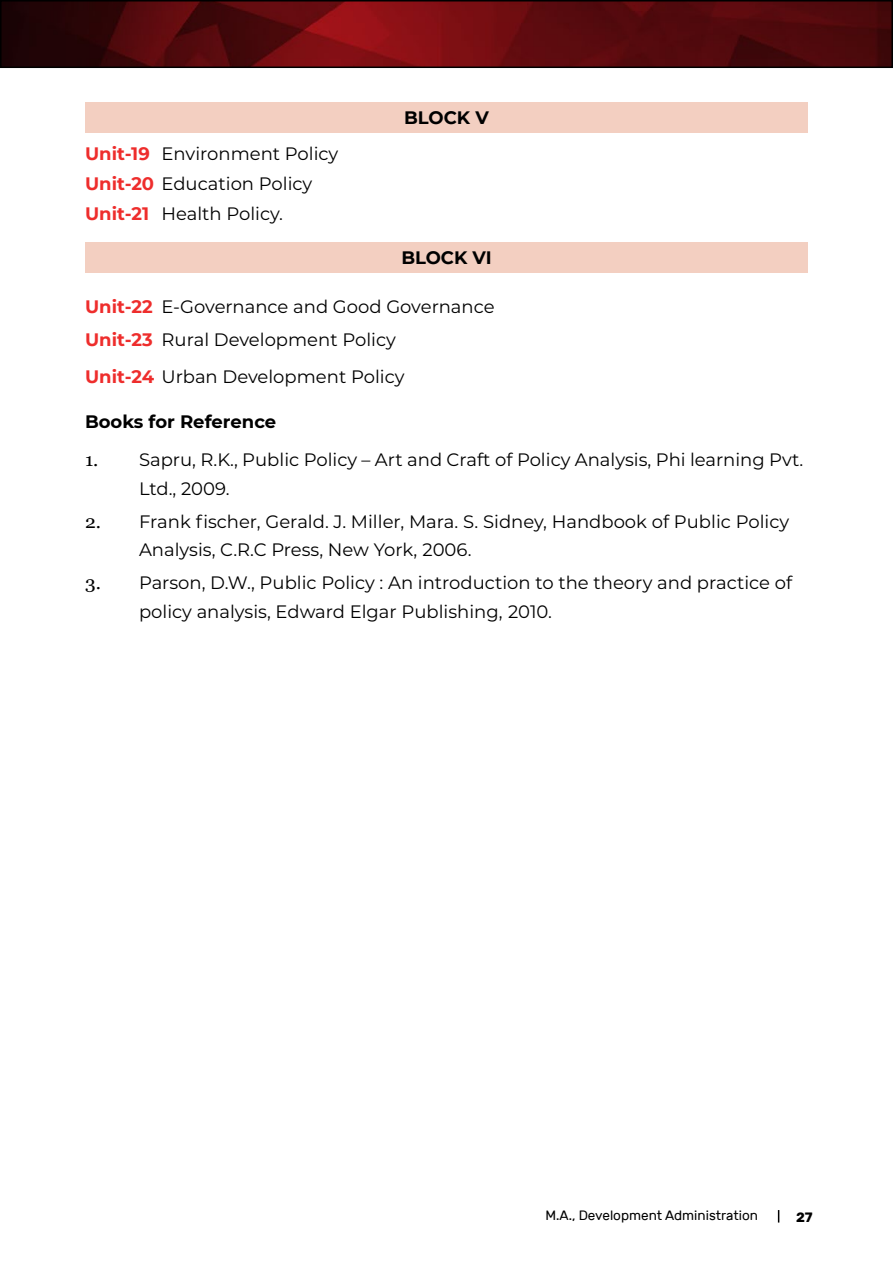
<style>
.page{position:relative;width:893px;height:1263px;background:#fff}
.page>*{position:absolute;margin:0;border:0;box-sizing:border-box;transform-origin:0 0}
.t1{font:18px/28.7px "Montserrat";color:#000}
.t2{font:700 18px "Montserrat";color:#000}
.t3{font:13.5px "Rubik";color:#000}
.t4{font:700 13.5px "Rubik";color:#000}
.s1{font-weight:700;color:#ee2d2c}
.s2{font-family:"Georgia"}
</style>
<div class="page">
<img style="left:3px;top:3px;width:887px;height:62px">
<div style="left:0;top:0;width:893px;height:68px;border:2px solid #000"></div>
<svg style="left:778px;top:1210px;width:1px;height:12px"></svg>
<div style="left:85px;top:102px;width:723px;height:30px;background:#f3cfc1"></div>
<div style="left:85px;top:242px;width:723px;height:31px;background:#f3cfc1"></div>
<p class="t1" style="left:85px;top:138px;width:255px;line-height:30px"><span class="s1">Unit-19</span> Environment Policy<br><span class="s1">Unit-20</span> Education Policy<br><span class="s1">Unit-21</span> Health Policy.</p>
<p class="t2" style="left:404px;top:104px;width:86px">BLOCK V</p>
<p class="t2" style="left:401px;top:245px;width:92px">BLOCK VI</p>
<p class="t1" style="left:85px;top:289px;width:411px;line-height:33px"><span class="s1">Unit-22</span> E-Governance and Good Governance<br><span class="s1">Unit-23</span> Rural Development Policy</p>
<p class="t1" style="left:85px;top:361px;width:321px"><span class="s1">Unit-24</span> Urban Development Policy</p>
<p class="t2" style="left:85px;top:408px;width:193px">Books for Reference</p>
<p class="t1" style="left:139px;top:444px;width:666px;text-indent:-54px"><span class="s2">1.</span> Sapru, R.K., Public Policy – Art and Craft of Policy Analysis, Phi learning Pvt.<br>Ltd., 2009.</p>
<p class="t1" style="left:139px;top:506px;width:651px;text-indent:-54px"><span class="s2">2.</span> Frank fischer, Gerald. J. Miller, Mara. S. Sidney, Handbook of Public Policy<br>Analysis, C.R.C Press, New York, 2006.</p>
<p class="t1" style="left:139px;top:568px;width:655px;text-indent:-54px"><span class="s2">3.</span> Parson, D.W., Public Policy : An introduction to the theory and practice of policy analysis, Edward Elgar Publishing, 2010.</p>
<p class="t3" style="left:545px;top:1208px;width:214px">M.A., Development Administration</p>
<p class="t4" style="left:796px;top:1209px;width:18px">27</p>
</div>
